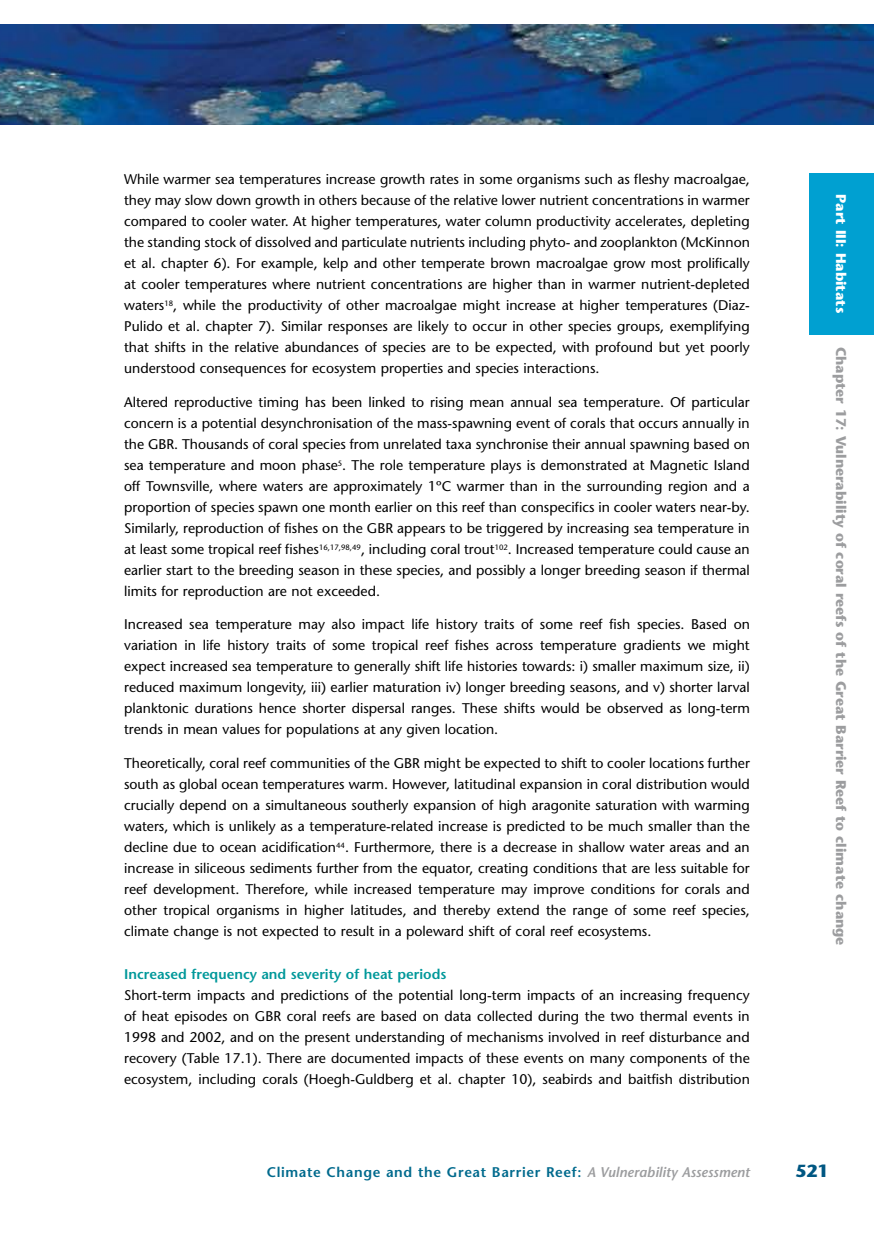
<style>
.page{position:relative;width:874px;height:1241px;background:#fff}
.page>*{position:absolute;margin:0;border:0;box-sizing:border-box;transform-origin:0 0}
.t1{font:700 17.5px "Stone Sans";color:#005782}
.t2{font:14px/21px "Stone Sans";color:#000;text-align:justify}
.t3{font:700 14px "Stone Sans";color:#9c9d9f}
.t4{font:600 14px "Stone Sans";letter-spacing:.045em;color:#006a8d}
.t5{font:600 14px "Stone Sans";color:#00989a}
.t6{font:700 14px "Stone Sans";color:#fff}
.s1{font-style:italic;color:#9c9d9f}
</style>
<div class="page">
<img style="left:0;top:25px;width:873px;height:99px">
<div style="left:809px;top:173px;width:64px;height:162px;background:#00a0d1"></div>
<p class="t2" style="left:124px;top:169px;width:627px">While warmer sea temperatures increase growth rates in some organisms such as fleshy macroalgae, they may slow down growth in others because of the relative lower nutrient concentrations in warmer compared to cooler water. At higher temperatures, water column productivity accelerates, depleting the standing stock of dissolved and particulate nutrients including phyto- and zooplankton (McKinnon et al. chapter 6). For example, kelp and other temperate brown macroalgae grow most prolifically at cooler temperatures where nutrient concentrations are higher than in warmer nutrient-depleted waters<sup>18</sup>, while the productivity of other macroalgae might increase at higher temperatures (Diaz-Pulido et al. chapter 7). Similar responses are likely to occur in other species groups, exemplifying that shifts in the relative abundances of species are to be expected, with profound but yet poorly understood consequences for ecosystem properties and species interactions.</p>
<p class="t2" style="left:124px;top:391px;width:627px">Altered reproductive timing has been linked to rising mean annual sea temperature. Of particular concern is a potential desynchronisation of the mass-spawning event of corals that occurs annually in the GBR. Thousands of coral species from unrelated taxa synchronise their annual spawning based on sea temperature and moon phase<sup>5</sup>. The role temperature plays is demonstrated at Magnetic Island off Townsville, where waters are approximately 1ºC warmer than in the surrounding region and a proportion of species spawn one month earlier on this reef than conspecifics in cooler waters near-by.<br>Similarly, reproduction of fishes on the GBR appears to be triggered by increasing sea temperature in at least some tropical reef fishes<sup>16,17,98,49</sup>, including coral trout<sup>102</sup>. Increased temperature could cause an earlier start to the breeding season in these species, and possibly a longer breeding season if thermal limits for reproduction are not exceeded.</p>
<p class="t2" style="left:124px;top:614px;width:627px">Increased sea temperature may also impact life history traits of some reef fish species. Based on variation in life history traits of some tropical reef fishes across temperature gradients we might expect increased sea temperature to generally shift life histories towards: i) smaller maximum size, ii) reduced maximum longevity, iii) earlier maturation iv) longer breeding seasons, and v) shorter larval planktonic durations hence shorter dispersal ranges. These shifts would be observed as long-term trends in mean values for populations at any given location.</p>
<p class="t2" style="left:124px;top:752px;width:627px">Theoretically, coral reef communities of the GBR might be expected to shift to cooler locations further south as global ocean temperatures warm. However, latitudinal expansion in coral distribution would crucially depend on a simultaneous southerly expansion of high aragonite saturation with warming waters, which is unlikely as a temperature-related increase is predicted to be much smaller than the decline due to ocean acidification<sup>44</sup>. Furthermore, there is a decrease in shallow water areas and an increase in siliceous sediments further from the equator, creating conditions that are less suitable for reef development. Therefore, while increased temperature may improve conditions for corals and other tropical organisms in higher latitudes, and thereby extend the range of some reef species, climate change is not expected to result in a poleward shift of coral reef ecosystems.</p>
<p class="t5" style="left:124px;top:965px;width:324px">Increased frequency and severity of heat periods</p>
<p class="t2" style="left:124px;top:984px;width:627px">Short-term impacts and predictions of the potential long-term impacts of an increasing frequency of heat episodes on GBR coral reefs are based on data collected during the two thermal events in 1998 and 2002, and on the present understanding of mechanisms involved in reef disturbance and recovery (Table 17.1). There are documented impacts of these events on many components of the ecosystem, including corals (Hoegh-Guldberg et al. chapter 10), seabirds and baitfish distribution</p>
<p class="t6" style="left:849px;top:194px;width:120px;rotate:90deg">Part III: Habitats</p>
<p class="t3" style="left:849px;top:346px;width:600px;rotate:90deg">Chapter 17: Vulnerability of coral reefs of the Great Barrier Reef to climate change</p>
<p class="t4" style="left:266px;top:1163px;width:484px">Climate Change and the Great Barrier Reef: <span class="s1">A Vulnerability Assessment</span></p>
<p class="t1" style="left:795px;top:1160px;width:35px">521</p>
</div>
